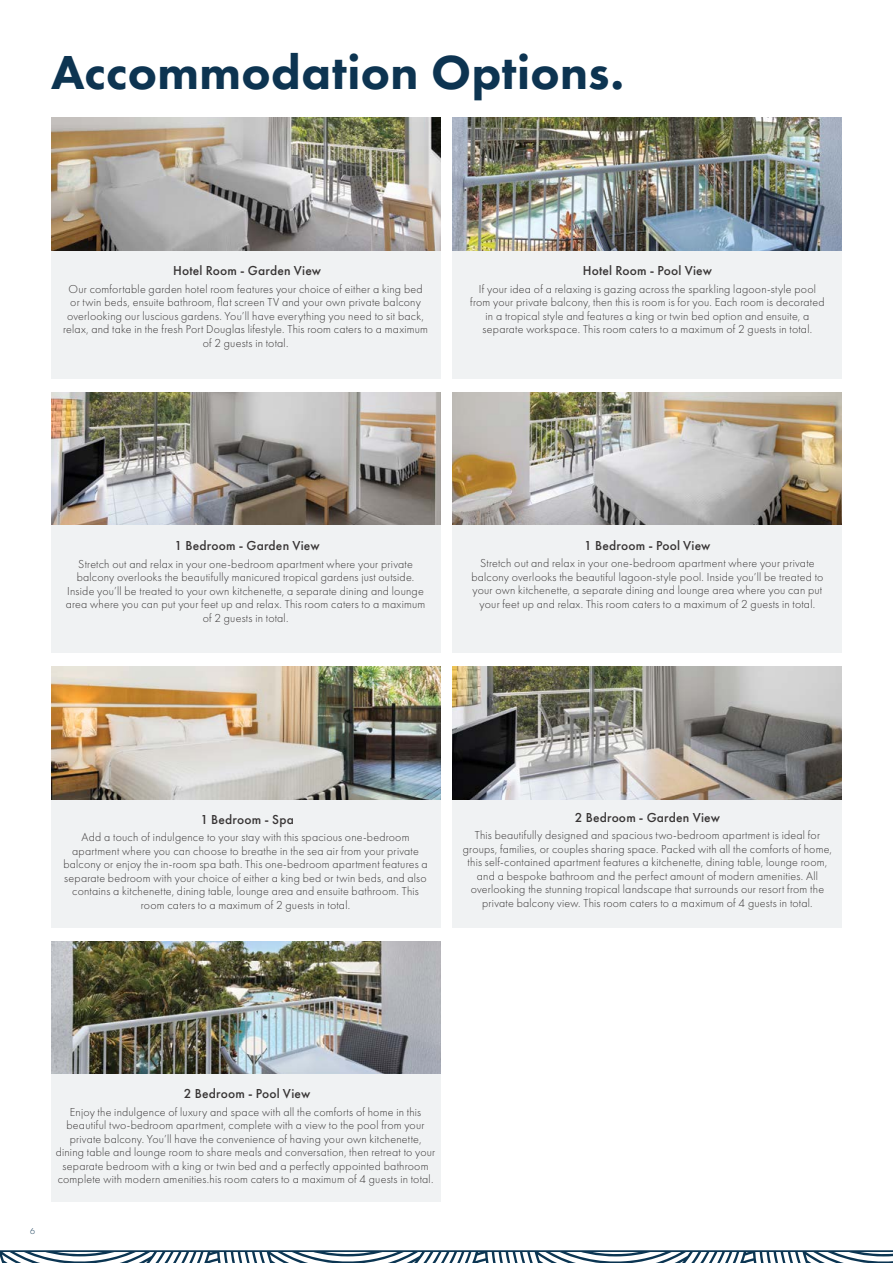
<style>
.page{position:relative;width:893px;height:1263px;background:#fff}
.page>*{position:absolute;margin:0;border:0;box-sizing:border-box;transform-origin:0 0}
.t1{font:800 49.5px "Futura PT";letter-spacing:.005em;color:#0d3451}
.t2{font:500 13.5px "Futura PT";letter-spacing:.015em;color:#373434}
.t3{font:300 12px/13.5px "Futura PT";letter-spacing:.015em;color:#373434;text-align:center}
.t4{font:300 9px "Futura PT";color:#0d3451}
</style>
<div class="page">
<div style="left:51px;top:250px;width:389px;height:129px;background:#f0f2f3"></div>
<div style="left:51px;top:525px;width:389px;height:128px;background:#f0f2f3"></div>
<div style="left:51px;top:799px;width:389px;height:128px;background:#f0f2f3"></div>
<div style="left:51px;top:1074px;width:389px;height:128px;background:#f0f2f3"></div>
<div style="left:453px;top:250px;width:389px;height:129px;background:#f0f2f3"></div>
<div style="left:453px;top:525px;width:389px;height:128px;background:#f0f2f3"></div>
<div style="left:453px;top:799px;width:389px;height:128px;background:#f0f2f3"></div>
<img style="left:51px;top:118px;width:389px;height:132px">
<img style="left:51px;top:392px;width:389px;height:133px">
<img style="left:51px;top:667px;width:389px;height:132px">
<img style="left:51px;top:941px;width:389px;height:133px">
<img style="left:453px;top:118px;width:389px;height:132px">
<img style="left:453px;top:392px;width:389px;height:133px">
<img style="left:453px;top:667px;width:389px;height:132px">
<svg style="left:0;top:1252px;width:893px;height:11px"></svg>
<hr style="left:0;top:1250px;width:893px;height:2px;background:#0b3552">
<h1 class="t1" style="left:51px;top:41px;width:575px">Accommodation Options.</h1>
<p class="t2" style="left:173px;top:262px;width:150px">Hotel Room - Garden View</p>
<p class="t3" style="left:63px;top:282px;width:366px">Our comfortable garden hotel room features your choice of either a king bed or twin beds, ensuite bathroom, flat screen TV and your own private balcony overlooking our luscious gardens. You’ll have everything you need to sit back, relax, and take in the fresh Port Douglas lifestyle. This room caters to a maximum of 2 guests in total.</p>
<p class="t2" style="left:583px;top:262px;width:131px">Hotel Room - Pool View</p>
<p class="t3" style="left:470px;top:282px;width:356px">If your idea of a relaxing is gazing across the sparkling lagoon-style pool from your private balcony, then this is room is for you. Each room is decorated in a tropical style and features a king or twin bed option and ensuite, a separate workspace. This room caters to a maximum of 2 guests in total.</p>
<p class="t2" style="left:175px;top:537px;width:147px">1 Bedroom - Garden View</p>
<p class="t3" style="left:66px;top:557px;width:361px">Stretch out and relax in your one-bedroom apartment where your private balcony overlooks the beautifully manicured tropical gardens just outside.<br>Inside you’ll be treated to your own kitchenette, a separate dining and lounge area where you can put your feet up and relax. This room caters to a maximum of 2 guests in total.</p>
<p class="t2" style="left:584px;top:537px;width:128px">1 Bedroom - Pool View</p>
<p class="t3" style="left:471px;top:557px;width:354px">Stretch out and relax in your one-bedroom apartment where your private balcony overlooks the beautiful lagoon-style pool. Inside you’ll be treated to your own kitchenette, a separate dining and lounge area where you can put your feet up and relax. This room caters to a maximum of 2 guests in total.</p>
<p class="t2" style="left:200px;top:811px;width:95px">1 Bedroom - Spa</p>
<p class="t3" style="left:63px;top:831px;width:366px">Add a touch of indulgence to your stay with this spacious one-bedroom apartment where you can choose to breathe in the sea air from your private balcony or enjoy the in-room spa bath. This one-bedroom apartment features a separate bedroom with your choice of either a king bed or twin beds, and also contains a kitchenette, dining table, lounge area and ensuite bathroom. This room caters to a maximum of 2 guests in total.</p>
<p class="t2" style="left:575px;top:809px;width:147px">2 Bedroom - Garden View</p>
<p class="t3" style="left:463px;top:829px;width:371px">This beautifully designed and spacious two-bedroom apartment is ideal for groups, families, or couples sharing space. Packed with all the comforts of home, this self-contained apartment features a kitchenette, dining table, lounge room, and a bespoke bathroom and the perfect amount of modern amenities. All overlooking the stunning tropical landscape that surrounds our resort from the private balcony view. This room caters to a maximum of 4 guests in total.</p>
<p class="t4" style="left:30px;top:1225px;width:6px">6</p>
<p class="t2" style="left:184px;top:1085px;width:128px">2 Bedroom - Pool View</p>
<p class="t3" style="left:56px;top:1105px;width:381px">Enjoy the indulgence of luxury and space with all the comforts of home in this beautiful two-bedroom apartment, complete with a view to the pool from your private balcony. You’ll have the convenience of having your own kitchenette, dining table and lounge room to share meals and conversation, then retreat to your separate bedroom with a king or twin bed and a perfectly appointed bathroom complete with modern amenities.his room caters to a maximum of 4 guests in total.</p>
</div>
